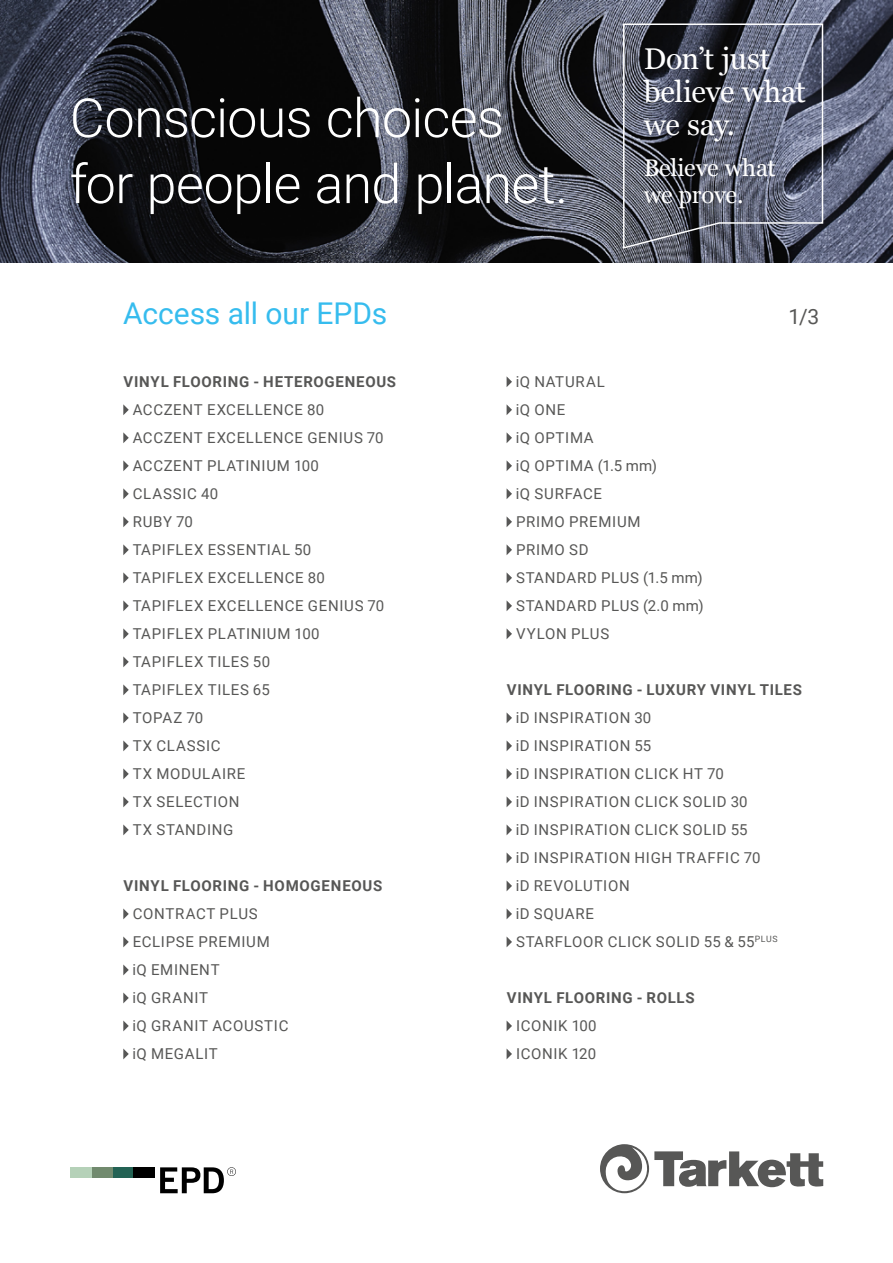
<style>
.page{position:relative;width:893px;height:1263px;background:#fff}
.page>*{position:absolute;margin:0;border:0;box-sizing:border-box;transform-origin:0 0}
.t1{font:300 54px/66px "Roboto";letter-spacing:-.015em;color:#fff}
.t2{font:30px/33px "Georgia";letter-spacing:-.01em;color:#fff}
.t3{font:30px "Roboto";letter-spacing:-.005em;color:#36bcee}
.t4{font:24px/27px "Georgia";letter-spacing:-.01em;color:#fff}
.t5{font:21px "Roboto";color:#575756}
.t6{font:15px/28px "Roboto";letter-spacing:.045em;color:#575756}
.t7{font:700 15px "Roboto";letter-spacing:.05em;color:#575756}
</style>
<div class="page">
<svg style="left:600px;top:1144px;width:223px;height:49px"></svg>
<div style="left:112px;top:1167px;width:22px;height:11px;background:#236254"></div>
<div style="left:92px;top:1167px;width:21px;height:11px;background:#718a6e"></div>
<div style="left:71px;top:1167px;width:21px;height:11px;background:#b5d1b8"></div>
<div style="left:133px;top:1167px;width:22px;height:11px;background:#000"></div>
<svg style="left:160px;top:1167px;width:76px;height:26px"></svg>
<svg style="left:123px;top:404px;width:6px;height:11px"></svg>
<svg style="left:123px;top:432px;width:6px;height:11px"></svg>
<svg style="left:123px;top:460px;width:6px;height:11px"></svg>
<svg style="left:123px;top:488px;width:6px;height:11px"></svg>
<svg style="left:123px;top:516px;width:6px;height:11px"></svg>
<svg style="left:123px;top:544px;width:6px;height:11px"></svg>
<svg style="left:123px;top:572px;width:6px;height:11px"></svg>
<svg style="left:123px;top:600px;width:6px;height:11px"></svg>
<svg style="left:123px;top:628px;width:6px;height:11px"></svg>
<svg style="left:123px;top:656px;width:6px;height:11px"></svg>
<svg style="left:123px;top:684px;width:6px;height:11px"></svg>
<svg style="left:123px;top:712px;width:6px;height:11px"></svg>
<svg style="left:123px;top:740px;width:6px;height:11px"></svg>
<svg style="left:123px;top:768px;width:6px;height:11px"></svg>
<svg style="left:123px;top:796px;width:6px;height:11px"></svg>
<svg style="left:123px;top:824px;width:6px;height:11px"></svg>
<svg style="left:123px;top:908px;width:6px;height:11px"></svg>
<svg style="left:123px;top:936px;width:6px;height:11px"></svg>
<svg style="left:123px;top:964px;width:6px;height:11px"></svg>
<svg style="left:123px;top:992px;width:6px;height:11px"></svg>
<svg style="left:123px;top:1020px;width:6px;height:11px"></svg>
<svg style="left:123px;top:1048px;width:6px;height:11px"></svg>
<svg style="left:507px;top:377px;width:5px;height:10px"></svg>
<svg style="left:507px;top:405px;width:5px;height:10px"></svg>
<svg style="left:507px;top:433px;width:5px;height:10px"></svg>
<svg style="left:507px;top:461px;width:5px;height:10px"></svg>
<svg style="left:507px;top:489px;width:5px;height:10px"></svg>
<svg style="left:507px;top:517px;width:5px;height:10px"></svg>
<svg style="left:507px;top:545px;width:5px;height:10px"></svg>
<svg style="left:507px;top:573px;width:5px;height:10px"></svg>
<svg style="left:507px;top:601px;width:5px;height:10px"></svg>
<svg style="left:507px;top:629px;width:5px;height:10px"></svg>
<svg style="left:507px;top:713px;width:5px;height:10px"></svg>
<svg style="left:507px;top:741px;width:5px;height:10px"></svg>
<svg style="left:507px;top:769px;width:5px;height:10px"></svg>
<svg style="left:507px;top:797px;width:5px;height:10px"></svg>
<svg style="left:507px;top:825px;width:5px;height:10px"></svg>
<svg style="left:507px;top:853px;width:5px;height:10px"></svg>
<svg style="left:507px;top:881px;width:5px;height:10px"></svg>
<svg style="left:507px;top:909px;width:5px;height:10px"></svg>
<svg style="left:507px;top:937px;width:5px;height:10px"></svg>
<svg style="left:507px;top:1021px;width:5px;height:10px"></svg>
<svg style="left:507px;top:1049px;width:5px;height:10px"></svg>
<img style="left:0;top:0;width:893px;height:262px">
<svg style="left:622px;top:23px;width:202px;height:227px;background:#545867"></svg>
<h1 class="t1" style="left:70px;top:83px;width:500px">Conscious choices for people and planet.</h1>
<h2 class="t2" style="left:644px;top:41px;width:164px">Don’t just believe what we say.</h2>
<h3 class="t4" style="left:644px;top:153px;width:134px">Believe what we prove.</h3>
<h2 class="t3" style="left:123px;top:293px;width:265px">Access all our EPDs</h2>
<h3 class="t5" style="left:789px;top:302px;width:32px">1/3</h3>
<p class="t7" style="left:124px;top:371px;width:274px">VINYL FLOORING - HETEROGENEOUS</p>
<p class="t6" style="left:133px;top:395px;width:253px">ACCZENT EXCELLENCE 80<br>ACCZENT EXCELLENCE GENIUS 70<br>ACCZENT PLATINIUM 100<br>CLASSIC 40<br>RUBY 70<br>TAPIFLEX ESSENTIAL 50<br>TAPIFLEX EXCELLENCE 80<br>TAPIFLEX EXCELLENCE GENIUS 70<br>TAPIFLEX PLATINIUM 100<br>TAPIFLEX TILES 50<br>TAPIFLEX TILES 65<br>TOPAZ 70<br>TX CLASSIC<br>TX MODULAIRE<br>TX SELECTION<br>TX STANDING</p>
<p class="t7" style="left:124px;top:875px;width:260px">VINYL FLOORING - HOMOGENEOUS</p>
<p class="t6" style="left:132px;top:899px;width:157px">CONTRACT PLUS<br>ECLIPSE PREMIUM<br>iQ EMINENT<br>iQ GRANIT<br>iQ GRANIT ACOUSTIC iQ MEGALIT</p>
<p class="t6" style="left:516px;top:367px;width:189px">iQ NATURAL<br>iQ ONE<br>iQ OPTIMA<br>iQ OPTIMA (1.5 mm)<br>iQ SURFACE<br>PRIMO PREMIUM<br>PRIMO SD<br>STANDARD PLUS (1.5 mm)<br>STANDARD PLUS (2.0 mm)<br>VYLON PLUS</p>
<p class="t7" style="left:507px;top:679px;width:297px">VINYL FLOORING - LUXURY VINYL TILES</p>
<p class="t6" style="left:516px;top:703px;width:263px">iD INSPIRATION 30<br>iD INSPIRATION 55<br>iD INSPIRATION CLICK HT 70<br>iD INSPIRATION CLICK SOLID 30<br>iD INSPIRATION CLICK SOLID 55<br>iD INSPIRATION HIGH TRAFFIC 70 iD REVOLUTION<br>iD SQUARE<br>STARFLOOR CLICK SOLID 55 &amp; 55<sup>PLUS</sup></p>
<p class="t7" style="left:507px;top:987px;width:189px">VINYL FLOORING - ROLLS</p>
<p class="t6" style="left:516px;top:1011px;width:82px">ICONIK 100<br>ICONIK 120</p>
</div>
